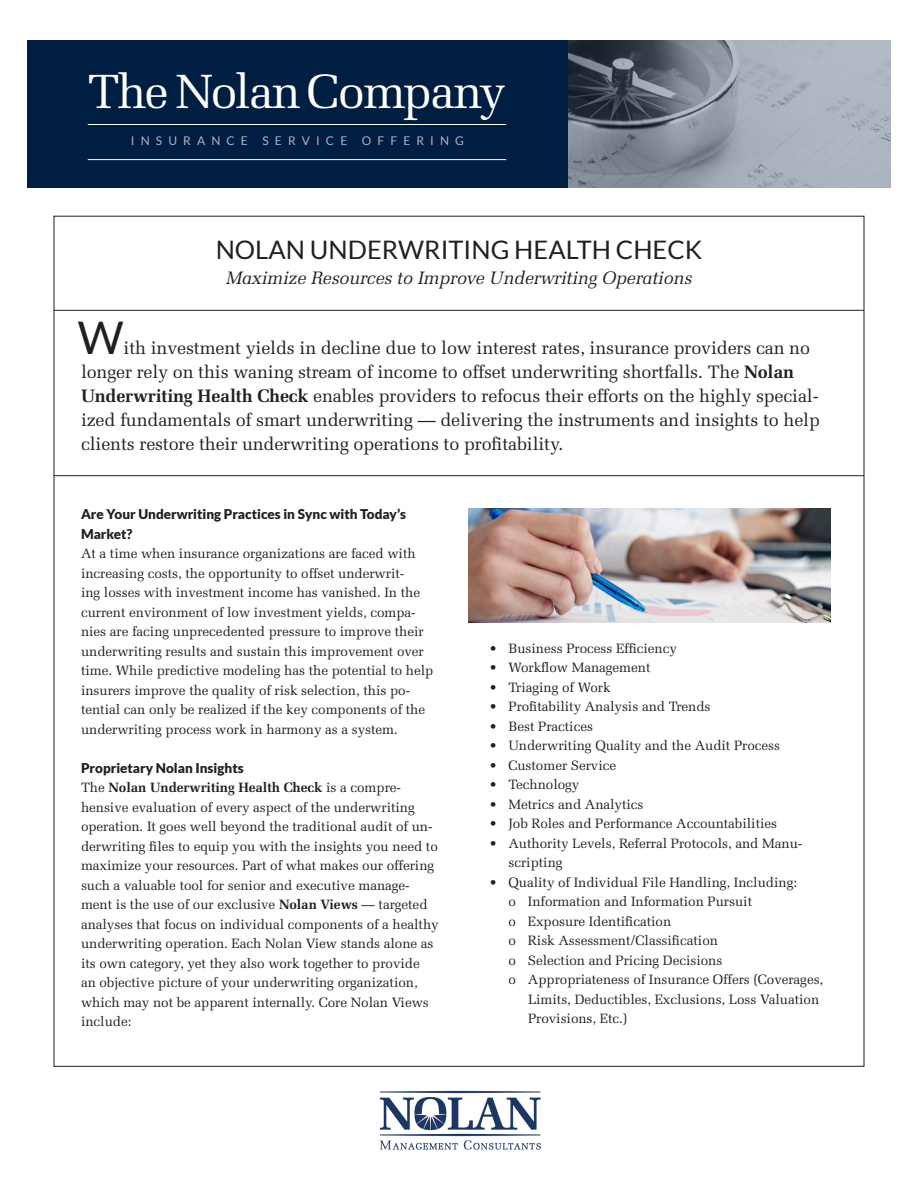
<style>
.page{position:relative;width:918px;height:1188px;background:#fff}
.page>*{position:absolute;margin:0;border:0;box-sizing:border-box;transform-origin:0 0}
.t1{font:48px "Melior";letter-spacing:-.04em;color:#fff}
.t2{font:45px "Lato";color:#231f20}
.t3{font:25.5px "Lato";color:#231f20}
.t4{font:18px/24px "Melior";letter-spacing:-.01em;color:#231f20}
.t5{font:italic 18px "Melior";letter-spacing:-.01em;color:#231f20}
.t6{font:13.5px/19.5px "Melior";letter-spacing:-.005em;color:#231f20}
.t7{font:900 13.5px/19.5px "Lato";color:#231f20}
.t8{font:12px "Lato";letter-spacing:.51em;color:#afb4c2}
.s1{font-weight:700}
</style>
<div class="page">
<div style="left:27px;top:41px;width:864px;height:147px;background:#001e41"></div>
<svg style="left:568px;top:41px;width:323px;height:147px;background:#8a939e"></svg>
<hr style="left:54px;top:310px;width:810px;height:1px;background:#231f20">
<hr style="left:54px;top:475px;width:810px;height:1px;background:#231f20">
<hr style="left:88px;top:159px;width:418px;height:1px;background:#fff">
<hr style="left:88px;top:124px;width:418px;height:1px;background:#fff">
<img style="left:379px;top:1090px;width:162px;height:60px">
<img style="left:468px;top:508px;width:362px;height:114px">
<p class="t1" style="left:88px;top:63px;width:420px">The Nolan Company</p>
<p class="t8" style="left:131px;top:134px;width:335px">INSURANCE SERVICE OFFERING</p>
<p class="t3" style="left:216px;top:235px;width:488px">NOLAN UNDERWRITING HEALTH CHECK</p>
<p class="t5" style="left:226px;top:267px;width:468px">Maximize Resources to Improve Underwriting Operations</p>
<p class="t2" style="left:78px;top:312px;width:47px">W</p>
<p class="t4" style="left:81px;top:336px;width:741px;text-indent:43px">ith investment yields in decline due to low interest rates, insurance providers can no longer rely on this waning stream of income to offset underwriting shortfalls. The <span class="s1">Nolan Underwriting Health Check</span> enables providers to refocus their efforts on the highly special&shy;ized fundamentals of smart underwriting — delivering the instruments and insights to help clients restore their underwriting operations to profitability.</p>
<p class="t7" style="left:81px;top:504px;width:327px">Are Your Underwriting Practices in Sync with Today’s<br>Market?</p>
<p class="t6" style="left:81px;top:544px;width:354px">At a time when insurance organizations are faced with increasing costs, the opportunity to offset underwrit-<br>ing losses with investment income has vanished. In the current environment of low investment yields, compa&shy;nies are facing unprecedented pressure to improve their underwriting results and sustain this improvement over time. While predictive modeling has the potential to help insurers improve the quality of risk selection, this po&shy;tential can only be realized if the key components of the underwriting process work in harmony as a system.</p>
<p class="t7" style="left:81px;top:758px;width:164px">Proprietary Nolan Insights</p>
<p class="t6" style="left:81px;top:778px;width:359px">The <span class="s1">Nolan Underwriting Health Check</span> is a compre&shy;hensive evaluation of every aspect of the underwriting operation. It goes well beyond the traditional audit of un&shy;derwriting files to equip you with the insights you need to maximize your resources. Part of what makes our offering such a valuable tool for senior and executive manage&shy;ment is the use of our exclusive <span class="s1">Nolan Views</span> — targeted analyses that focus on individual components of a healthy underwriting operation. Each Nolan View stands alone as its own category, yet they also work together to provide<br>an objective picture of your underwriting organization, which may not be apparent internally. Core Nolan Views include:</p>
<p class="t6" style="left:489px;top:638px;width:190px">• Business Process Efficiency</p>
<p class="t6" style="left:489px;top:658px;width:163px">• Workflow Management</p>
<p class="t6" style="left:489px;top:677px;width:123px">• Triaging of Work</p>
<p class="t6" style="left:489px;top:697px;width:223px">• Profitability Analysis and Trends</p>
<p class="t6" style="left:489px;top:716px;width:106px">• Best Practices</p>
<p class="t6" style="left:489px;top:736px;width:293px">• Underwriting Quality and the Audit Process</p>
<p class="t6" style="left:489px;top:755px;width:129px">• Customer Service</p>
<p class="t6" style="left:489px;top:775px;width:92px">• Technology</p>
<p class="t6" style="left:489px;top:794px;width:156px">• Metrics and Analytics</p>
<p class="t6" style="left:489px;top:814px;width:290px">• Job Roles and Performance Accountabilities</p>
<p class="t6" style="left:508px;top:833px;width:295px;text-indent:-19px">• Authority Levels, Referral Protocols, and Manu&shy;scripting</p>
<p class="t6" style="left:489px;top:872px;width:310px">• Quality of Individual File Handling, Including:</p>
<p class="t6" style="left:508px;top:892px;width:245px">o Information and Information Pursuit</p>
<p class="t6" style="left:508px;top:911px;width:164px">o Exposure Identification</p>
<p class="t6" style="left:508px;top:931px;width:211px">o Risk Assessment/Classification</p>
<p class="t6" style="left:508px;top:950px;width:215px">o Selection and Pricing Decisions</p>
<p class="t6" style="left:528px;top:970px;width:297px;text-indent:-20px">o Appropriateness of Insurance Offers (Coverages,<br>Limits, Deductibles, Exclusions, Loss Valuation<br>Provisions, Etc.)</p>
</div>
